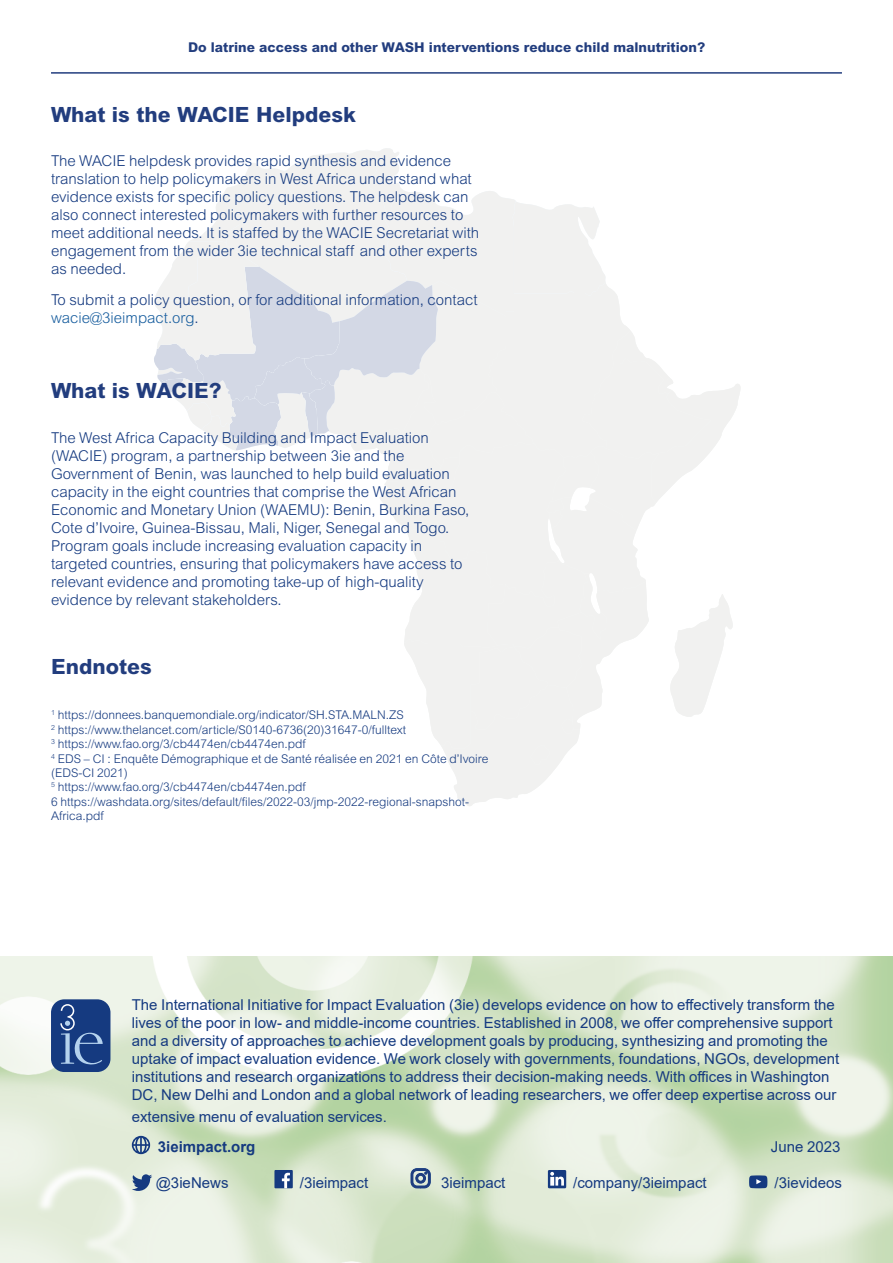
<style>
.page{position:relative;width:893px;height:1263px;background:#fff}
.page>*{position:absolute;margin:0;border:0;box-sizing:border-box;transform-origin:0 0}
.t1{font:800 21px "Arial MT Std";color:#223d7e}
.lead-in_text{font:300 15px/18px "Arial MT Std";color:#153a80}
.body_text{font:15px/18px "Arial";color:#153a80}
.lead-in_text-2{font:700 15px "Arial";color:#153a80}
.lead-in_text-3{font:15px "Arial";color:#153a80}
.t2{font:800 13.5px "Arial MT Std";color:#223d7e}
.lead-in_text-4{font:300 12px/14.4px "Arial MT Std";color:#153a80}
.s1{color:#175d9e}
</style>
<div class="page">
<svg style="left:154px;top:148px;width:587px;height:658px"></svg>
<hr style="left:51px;top:72px;width:791px;height:2px;background:#223d7e">
<img style="left:0;top:957px;width:893px;height:306px">
<svg style="left:132px;top:1136px;width:18px;height:18px"></svg>
<svg style="left:132px;top:1174px;width:20px;height:17px"></svg>
<div style="left:274px;top:1170px;width:19px;height:18px;background:#153a80"></div>
<svg style="left:282px;top:1173px;width:8px;height:15px"></svg>
<svg style="left:410px;top:1168px;width:21px;height:21px"></svg>
<svg style="left:548px;top:1170px;width:18px;height:18px"></svg>
<svg style="left:549px;top:1171px;width:15px;height:14px"></svg>
<svg style="left:749px;top:1175px;width:18px;height:13px"></svg>
<div style="left:51px;top:999px;width:59px;height:73px;background:#153a80;border-radius:13px"></div>
<svg style="left:60px;top:1004px;width:43px;height:61px"></svg>
<p class="t2" style="left:188px;top:39px;width:519px">Do latrine access and other WASH interventions reduce child malnutrition?</p>
<p class="t1" style="left:51px;top:101px;width:307px">What is the WACIE Helpdesk</p>
<p class="lead-in_text" style="left:51px;top:152px;width:430px">The WACIE helpdesk provides rapid synthesis and evidence translation to help policymakers in West Africa understand what evidence exists for specific policy questions. The helpdesk can also connect interested policymakers with further resources to meet additional needs. It is staffed by the WACIE Secretariat with engagement from the wider 3ie technical staff and other experts as needed.</p>
<p class="lead-in_text" style="left:51px;top:291px;width:428px">To submit a policy question, or for additional information, contact <span class="s1">wacie@3ieimpact.org</span>.</p>
<p class="t1" style="left:51px;top:378px;width:172px">What is WACIE?</p>
<p class="lead-in_text" style="left:51px;top:428px;width:420px">The West Africa Capacity Building and Impact Evaluation (WACIE) program, a partnership between 3ie and the Government of Benin, was launched to help build evaluation capacity in the eight countries that comprise the West African Economic and Monetary Union (WAEMU): Benin, Burkina Faso, Cote d’Ivoire, Guinea-Bissau, Mali, Niger, Senegal and Togo.<br>Program goals include increasing evaluation capacity in targeted countries, ensuring that policymakers have access to relevant evidence and promoting take-up of high-quality evidence by relevant stakeholders.</p>
<p class="t1" style="left:51px;top:654px;width:102px">Endnotes</p>
<p class="lead-in_text-4" style="left:51px;top:708px;width:354px"><sup>1</sup> https://donnees.banquemondiale.org/indicator/SH.STA.MALN.ZS</p>
<p class="lead-in_text-4" style="left:51px;top:722px;width:357px"><sup>2</sup> https://www.thelancet.com/article/S0140-6736(20)31647-0/fulltext</p>
<p class="lead-in_text-4" style="left:51px;top:737px;width:256px"><sup>3</sup> https://www.fao.org/3/cb4474en/cb4474en.pdf</p>
<p class="lead-in_text-4" style="left:51px;top:751px;width:439px"><sup>4</sup> EDS – CI : Enquête Démographique et de Santé réalisée en 2021 en Côte d’Ivoire (EDS-CI 2021)</p>
<p class="lead-in_text-4" style="left:51px;top:780px;width:256px"><sup>5</sup> https://www.fao.org/3/cb4474en/cb4474en.pdf</p>
<p class="lead-in_text-4" style="left:51px;top:794px;width:420px">6 https://washdata.org/sites/default/files/2022-03/jmp-2022-regional-snapshot-<br>Africa.pdf</p>
<p class="body_text" style="left:132px;top:996px;width:709px">The International Initiative for Impact Evaluation (3ie) develops evidence on how to effectively transform the lives of the poor in low- and middle-income countries. Established in 2008, we offer comprehensive support and a diversity of approaches to achieve development goals by producing, synthesizing and promoting the uptake of impact evaluation evidence. We work closely with governments, foundations, NGOs, development institutions and research organizations to address their decision-making needs. With offices in Washington DC, New Delhi and London and a global network of leading researchers, we offer deep expertise across our</p>
<p class="body_text" style="left:132px;top:1107px;width:257px">extensive menu of evaluation services.</p>
<p class="lead-in_text-2" style="left:158px;top:1136px;width:99px">3ieimpact.org</p>
<p class="lead-in_text-3" style="left:771px;top:1137px;width:71px">June 2023</p>
<p class="body_text" style="left:156px;top:1174px;width:74px">@3ieNews</p>
<p class="body_text" style="left:300px;top:1174px;width:70px">/3ieimpact</p>
<p class="body_text" style="left:441px;top:1174px;width:66px">3ieimpact</p>
<p class="body_text" style="left:573px;top:1174px;width:135px">/company/3ieimpact</p>
<p class="body_text" style="left:774px;top:1174px;width:69px">/3ievideos</p>
</div>
